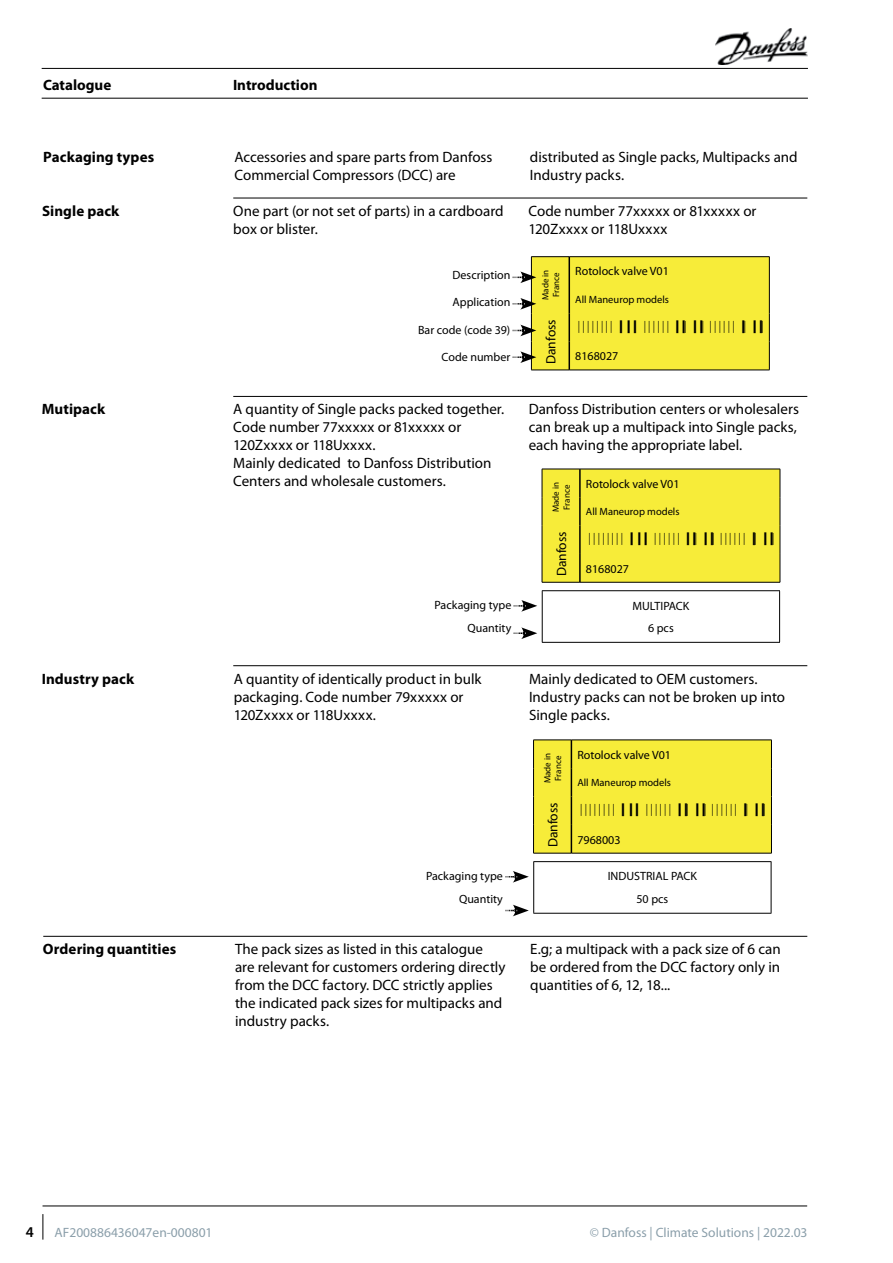
<style>
.page{position:relative;width:893px;height:1263px;background:#fff}
.page>*{position:absolute;margin:0;border:0;box-sizing:border-box;transform-origin:0 0}
.t1{font:15px/18px "Myriad Pro";color:#000}
.t2{font:700 15px "Myriad Pro";letter-spacing:.005em;color:#000}
.t3{font:600 15px "Myriad Pro";color:#000}
.t4{font:13.5px "Myriad Pro";color:#8b9faa}
.t5{font:13.5px "Myriad Pro";color:#000}
.t6{font:12px/23px "Myriad Pro";color:#000;text-align:center}
.t7{font:10.5px "Myriad Pro";color:#000}
.t8{font:9px/10.8px "Myriad Pro";color:#000}
</style>
<div class="page">
<hr style="left:531px;top:256px;width:38px;height:1px;background:#000">
<hr style="left:569px;top:256px;width:200px;height:1px;background:#000">
<hr style="left:531px;top:370px;width:38px;height:1px;background:#000">
<hr style="left:569px;top:370px;width:200px;height:1px;background:#000">
<hr style="left:542px;top:582px;width:38px;height:1px;background:#000">
<hr style="left:580px;top:582px;width:200px;height:1px;background:#000">
<hr style="left:533px;top:853px;width:38px;height:1px;background:#000">
<hr style="left:571px;top:853px;width:201px;height:1px;background:#000">
<svg style="left:514px;top:600px;width:23px;height:12px"></svg>
<svg style="left:505px;top:871px;width:24px;height:11px"></svg>
<svg style="left:514px;top:627px;width:23px;height:12px"></svg>
<svg style="left:505px;top:905px;width:24px;height:11px"></svg>
<hr style="left:542px;top:590px;width:238px;height:1px;background:#000">
<hr style="left:542px;top:591px;width:1px;height:51px;background:#000">
<hr style="left:779px;top:591px;width:1px;height:51px;background:#000">
<hr style="left:542px;top:642px;width:238px;height:1px;background:#000">
<hr style="left:533px;top:861px;width:238px;height:1px;background:#000">
<hr style="left:533px;top:862px;width:1px;height:51px;background:#000">
<hr style="left:771px;top:862px;width:1px;height:51px;background:#000">
<hr style="left:533px;top:913px;width:238px;height:1px;background:#000">
<hr style="left:233px;top:198px;width:574px;height:1px;background:#000">
<hr style="left:233px;top:396px;width:574px;height:1px;background:#000">
<hr style="left:233px;top:665px;width:574px;height:1px;background:#000">
<hr style="left:43px;top:936px;width:764px;height:1px;background:#000">
<svg style="left:43px;top:1214px;width:1px;height:25px"></svg>
<hr style="left:42px;top:68px;width:766px;height:1px;background:#000">
<hr style="left:42px;top:98px;width:766px;height:1px;background:#000">
<hr style="left:43px;top:1205px;width:764px;height:1px;background:#000">
<img style="left:716px;top:29px;width:92px;height:36px">
<svg style="left:513px;top:257px;width:257px;height:113px;background:#efe543"></svg>
<div style="left:542px;top:469px;width:239px;height:113px;background:#f7ec39"></div>
<div style="left:533px;top:740px;width:239px;height:113px;background:#f7ec39"></div>
<p class="t2" style="left:43px;top:77px;width:70px">Catalogue</p>
<p class="t2" style="left:233px;top:77px;width:86px">Introduction</p>
<p class="t2" style="left:43px;top:149px;width:113px">Packaging types</p>
<p class="t1" style="left:235px;top:148px;width:259px">Accessories and spare parts from Danfoss<br>Commercial Compressors (DCC) are</p>
<p class="t1" style="left:530px;top:148px;width:269px">distributed as Single packs, Multipacks and<br>Industry packs.</p>
<p class="t2" style="left:42px;top:203px;width:79px">Single pack</p>
<p class="t1" style="left:233px;top:202px;width:272px">One part (or not set of parts) in a cardboard box or blister.</p>
<p class="t1" style="left:528px;top:202px;width:229px">Code number 77xxxxx or 81xxxxx or<br>120Zxxxx or 118Uxxxx</p>
<p class="t6" style="left:453px;top:264px;width:59px">Description</p>
<p class="t6" style="left:453px;top:291px;width:59px">Application</p>
<p class="t6" style="left:418px;top:318px;width:94px">Bar code (code 39)</p>
<p class="t6" style="left:442px;top:345px;width:70px">Code number</p>
<p class="t8" style="left:540px;top:300px;width:32px;rotate:-90deg">Made in<br>France</p>
<p class="t6" style="left:575px;top:260px;width:95px">Rotolock valve V01</p>
<p class="t7" style="left:575px;top:294px;width:95px">All Maneurop models</p>
<p class="t5" style="left:543px;top:364px;width:46px;rotate:-90deg">Danfoss</p>
<p class="t6" style="left:575px;top:345px;width:45px">8168027</p>
<p class="t2" style="left:42px;top:401px;width:65px">Mutipack</p>
<p class="t1" style="left:233px;top:400px;width:273px">A quantity of Single packs packed together.<br>Code number 77xxxxx or 81xxxxx or 120Zxxxx or 118Uxxxx.<br>Mainly dedicated to Danfoss Distribution Centers and wholesale customers.</p>
<p class="t1" style="left:529px;top:400px;width:272px">Danfoss Distribution centers or wholesalers can break up a multipack into Single packs, each having the appropriate label.</p>
<p class="t8" style="left:551px;top:512px;width:32px;rotate:-90deg">Made in<br>France</p>
<p class="t6" style="left:586px;top:472px;width:95px">Rotolock valve V01</p>
<p class="t7" style="left:586px;top:506px;width:95px">All Maneurop models</p>
<p class="t5" style="left:554px;top:576px;width:46px;rotate:-90deg">Danfoss</p>
<p class="t6" style="left:586px;top:557px;width:45px">8168027</p>
<p class="t6" style="left:435px;top:594px;width:78px;text-align:right">Packaging type<br>Quantity</p>
<p class="t6" style="left:632px;top:594px;width:58px">MULTIPACK<br>6 pcs</p>
<p class="t2" style="left:42px;top:671px;width:94px">Industry pack</p>
<p class="t1" style="left:234px;top:670px;width:249px">A quantity of identically product in bulk packaging. Code number 79xxxxx or<br>120Zxxxx or 118Uxxxx.</p>
<p class="t1" style="left:529px;top:670px;width:258px">Mainly dedicated to OEM customers.<br>Industry packs can not be broken up into<br>Single packs.</p>
<p class="t8" style="left:542px;top:783px;width:32px;rotate:-90deg">Made in<br>France</p>
<p class="t6" style="left:577px;top:743px;width:95px">Rotolock valve V01</p>
<p class="t7" style="left:577px;top:777px;width:95px">All Maneurop models</p>
<p class="t5" style="left:546px;top:847px;width:46px;rotate:-90deg">Danfoss</p>
<p class="t6" style="left:577px;top:828px;width:45px">7968003</p>
<p class="t6" style="left:426px;top:865px;width:78px;text-align:right">Packaging type<br>Quantity</p>
<p class="t6" style="left:608px;top:865px;width:91px">INDUSTRIAL PACK<br>50 pcs</p>
<p class="t2" style="left:43px;top:941px;width:135px">Ordering quantities</p>
<p class="t1" style="left:235px;top:940px;width:272px">The pack sizes as listed in this catalogue are relevant for customers ordering directly from the DCC factory. DCC strictly applies the indicated pack sizes for multipacks and industry packs.</p>
<p class="t1" style="left:530px;top:940px;width:252px;text-align:justify">E.g; a multipack with a pack size of 6 can be ordered from the DCC factory only in quantities of 6, 12, 18...</p>
<p class="t3" style="left:26px;top:1224px;width:10px">4</p>
<p class="t4" style="left:55px;top:1225px;width:159px">AF200886436047en-000801</p>
<p class="t4" style="left:590px;top:1225px;width:219px">© Danfoss | Climate Solutions | 2022.03</p>
</div>
